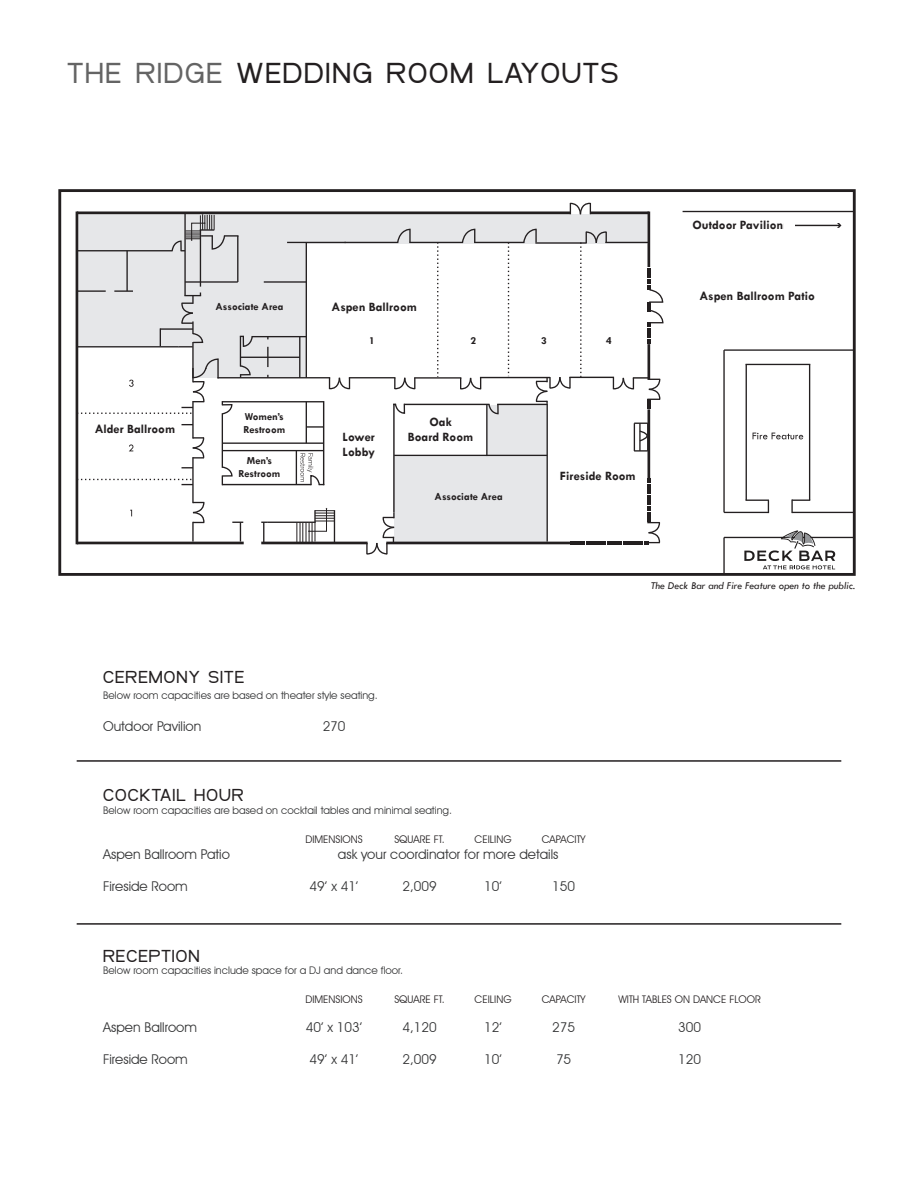
<style>
.page{position:relative;width:918px;height:1188px;background:#fff}
.page>*{position:absolute;margin:0;border:0;box-sizing:border-box;transform-origin:0 0}
.t1{font:500 30px "SF Arborcrest";letter-spacing:.06em;color:#231f20}
.t2{font:500 18px "SF Arborcrest";letter-spacing:.06em;color:#231f20}
.t3{font:13.5px "Avant Garde IT Cby BT";color:#333435}
.t4{font:700 12.9px/15.5px "Tw Cen";color:#231f20;text-align:center}
.t5{font:700 10.8px/12.9px "Tw Cen";color:#231f20}
.t6{font:italic 10.8px "Tw Cen";color:#231f20}
.t7{font:10.5px "Avant Garde IT Cby BT";color:#333435}
.t8{font:10.5px "Avant Garde IT Cby BT";color:#231f20}
.s1{color:#646464}
</style>
<div class="page">
<div style="left:394px;top:456px;width:153px;height:85px;background:#e6e7e9"></div>
<div style="left:487px;top:405px;width:60px;height:50px;background:#e6e7e9"></div>
<div style="left:306px;top:214px;width:341px;height:29px;background:#e6e7e9"></div>
<div style="left:77px;top:213px;width:116px;height:133px;background:#e6e7e9"></div>
<div style="left:193px;top:214px;width:114px;height:164px;background:#e6e7e9"></div>
<hr style="left:77px;top:211px;width:493px;height:3px;background:#231f20">
<hr style="left:76px;top:212px;width:2px;height:332px;background:#231f20">
<hr style="left:261px;top:542px;width:107px;height:2px;background:#231f20">
<hr style="left:386px;top:542px;width:184px;height:2px;background:#231f20">
<hr style="left:647px;top:409px;width:3px;height:70px;background:#231f20">
<hr style="left:647px;top:212px;width:3px;height:55px;background:#231f20">
<hr style="left:591px;top:211px;width:58px;height:3px;background:#231f20">
<hr style="left:218px;top:377px;width:112px;height:1px;background:#231f20">
<hr style="left:306px;top:243px;width:1px;height:135px;background:#231f20">
<hr style="left:222px;top:401px;width:102px;height:1px;background:#231f20">
<hr style="left:222px;top:484px;width:89px;height:1px;background:#231f20">
<hr style="left:222px;top:442px;width:102px;height:2px;background:#231f20">
<hr style="left:222px;top:450px;width:102px;height:1px;background:#231f20">
<hr style="left:296px;top:451px;width:1px;height:34px;background:#231f20">
<hr style="left:306px;top:402px;width:1px;height:41px;background:#231f20">
<svg style="left:307px;top:426px;width:16px;height:2px"></svg>
<svg style="left:328px;top:377px;width:23px;height:13px"></svg>
<hr style="left:349px;top:377px;width:46px;height:1px;background:#231f20">
<svg style="left:393px;top:377px;width:23px;height:13px"></svg>
<hr style="left:414px;top:377px;width:47px;height:2px;background:#231f20">
<svg style="left:459px;top:377px;width:23px;height:13px"></svg>
<hr style="left:547px;top:404px;width:1px;height:138px;background:#231f20">
<hr style="left:486px;top:404px;width:2px;height:52px;background:#231f20">
<hr style="left:394px;top:455px;width:153px;height:1px;background:#231f20">
<svg style="left:570px;top:478px;width:91px;height:67px"></svg>
<svg style="left:634px;top:423px;width:17px;height:29px"></svg>
<svg style="left:396px;top:228px;width:15px;height:16px"></svg>
<svg style="left:461px;top:228px;width:15px;height:16px"></svg>
<svg style="left:522px;top:228px;width:15px;height:16px"></svg>
<svg style="left:569px;top:202px;width:23px;height:13px"></svg>
<hr style="left:535px;top:242px;width:52px;height:2px;background:#231f20">
<hr style="left:474px;top:242px;width:50px;height:1px;background:#231f20">
<hr style="left:409px;top:242px;width:54px;height:1px;background:#231f20">
<hr style="left:345px;top:242px;width:53px;height:1px;background:#231f20">
<hr style="left:287px;top:242px;width:59px;height:1px;background:#231f20">
<hr style="left:264px;top:281px;width:42px;height:2px;background:#231f20">
<hr style="left:252px;top:336px;width:54px;height:1px;background:#231f20">
<hr style="left:299px;top:337px;width:1px;height:41px;background:#231f20">
<hr style="left:240px;top:357px;width:60px;height:1px;background:#231f20">
<hr style="left:480px;top:377px;width:70px;height:1px;background:#231f20">
<hr style="left:404px;top:404px;width:85px;height:1px;background:#231f20">
<svg style="left:261px;top:522px;width:7px;height:21px"></svg>
<hr style="left:184px;top:213px;width:2px;height:83px;background:#231f20">
<hr style="left:77px;top:250px;width:96px;height:1px;background:#231f20">
<hr style="left:126px;top:251px;width:2px;height:40px;background:#231f20">
<hr style="left:185px;top:281px;width:53px;height:2px;background:#231f20">
<hr style="left:237px;top:236px;width:1px;height:46px;background:#231f20">
<hr style="left:200px;top:230px;width:1px;height:57px;background:#231f20">
<hr style="left:267px;top:347px;width:2px;height:20px;background:#231f20">
<hr style="left:323px;top:401px;width:1px;height:84px;background:#231f20">
<hr style="left:334px;top:510px;width:1px;height:32px;background:#231f20">
<hr style="left:268px;top:522px;width:48px;height:1px;background:#231f20">
<svg style="left:297px;top:508px;width:37px;height:34px"></svg>
<svg style="left:437px;top:243px;width:1px;height:134px"></svg>
<svg style="left:508px;top:243px;width:1px;height:133px"></svg>
<svg style="left:580px;top:231px;width:84px;height:178px"></svg>
<svg style="left:171px;top:214px;width:68px;height:38px"></svg>
<svg style="left:535px;top:376px;width:36px;height:28px"></svg>
<svg style="left:77px;top:290px;width:177px;height:255px"></svg>
<hr style="left:683px;top:211px;width:171px;height:1px;background:#231f20">
<hr style="left:724px;top:349px;width:130px;height:2px;background:#231f20">
<hr style="left:723px;top:350px;width:2px;height:162px;background:#231f20">
<hr style="left:724px;top:512px;width:44px;height:1px;background:#231f20">
<svg style="left:746px;top:500px;width:23px;height:13px"></svg>
<hr style="left:746px;top:364px;width:1px;height:136px;background:#231f20">
<hr style="left:746px;top:364px;width:64px;height:1px;background:#231f20">
<hr style="left:809px;top:364px;width:1px;height:136px;background:#231f20">
<svg style="left:791px;top:499px;width:19px;height:14px"></svg>
<hr style="left:792px;top:512px;width:62px;height:1px;background:#231f20">
<hr style="left:724px;top:537px;width:130px;height:1px;background:#231f20">
<hr style="left:723px;top:537px;width:2px;height:37px;background:#231f20">
<div style="left:58px;top:189px;width:798px;height:387px;border:3px solid #231f20"></div>
<svg style="left:753px;top:433px;width:50px;height:6px"></svg>
<svg style="left:487px;top:403px;width:12px;height:173px"></svg>
<hr style="left:497px;top:404px;width:51px;height:1px;background:#231f20">
<svg style="left:300px;top:453px;width:24px;height:33px"></svg>
<hr style="left:569px;top:377px;width:45px;height:1px;background:#231f20">
<svg style="left:366px;top:403px;width:40px;height:173px"></svg>
<hr style="left:787px;top:225px;width:53px;height:1px;background:#231f20">
<svg style="left:837px;top:223px;width:4px;height:5px"></svg>
<div style="left:784px;top:220px;width:11px;height:11px;background:#fff"></div>
<svg style="left:744px;top:530px;width:91px;height:39px"></svg>
<hr style="left:77px;top:760px;width:764px;height:2px;background:#231f20">
<hr style="left:77px;top:923px;width:764px;height:2px;background:#231f20">
<p class="t1" style="left:68px;top:56px;width:552px"><span class="s1">THE RIDGE</span> WEDDING ROOM LAYOUTS</p>
<p class="t5" style="left:215px;top:300px;width:70px">Associate Area</p>
<p class="t4" style="left:95px;top:421px;width:82px">Alder Ballroom</p>
<p class="t5" style="left:243px;top:410px;width:43px">Women’s<br>Restroom</p>
<p class="t5" style="left:239px;top:454px;width:43px;text-align:center">Men’s<br>Restroom</p>
<p class="t4" style="left:332px;top:299px;width:87px">Aspen Ballroom</p>
<p class="t5" style="left:369px;top:334px;width:7px">1</p>
<p class="t5" style="left:471px;top:334px;width:7px">2</p>
<p class="t5" style="left:541px;top:334px;width:7px">3</p>
<p class="t5" style="left:606px;top:334px;width:7px">4</p>
<p class="t4" style="left:343px;top:428px;width:34px;text-align:left">Lower<br>Lobby</p>
<p class="t4" style="left:408px;top:414px;width:67px">Oak<br>Board Room</p>
<p class="t5" style="left:435px;top:490px;width:70px">Associate Area</p>
<p class="t4" style="left:560px;top:468px;width:77px">Fireside Room</p>
<p class="t4" style="left:692px;top:217px;width:99px">Outdoor Pavilionn</p>
<p class="t4" style="left:699px;top:288px;width:117px">Aspen Ballroom Patio</p>
<p class="t2" style="left:103px;top:667px;width:143px">CEREMONY SITE</p>
<p class="t7" style="left:103px;top:689px;width:276px">Below room capacities are based on theater style seating.</p>
<p class="t3" style="left:103px;top:718px;width:100px">Outdoor Pavilion</p>
<p class="t3" style="left:323px;top:718px;width:24px">270</p>
<p class="t2" style="left:103px;top:785px;width:142px">COCKTAIL HOUR</p>
<p class="t7" style="left:103px;top:804px;width:350px">Below room capacities are based on cocktail tables and minimal seating.</p>
<p class="t8" style="left:306px;top:833px;width:59px">DIMENSIONS</p>
<p class="t8" style="left:394px;top:833px;width:52px">SQUARE FT.</p>
<p class="t8" style="left:475px;top:833px;width:38px">CEILING</p>
<p class="t8" style="left:542px;top:833px;width:45px">CAPACITY</p>
<p class="t3" style="left:103px;top:846px;width:128px">Aspen Ballroom Patio</p>
<p class="t3" style="left:338px;top:846px;width:222px">ask your coordinator for more details</p>
<p class="t3" style="left:103px;top:878px;width:86px">Fireside Room</p>
<p class="t3" style="left:310px;top:878px;width:50px">49’ x 41’</p>
<p class="t3" style="left:402px;top:878px;width:36px">2,009</p>
<p class="t3" style="left:484px;top:878px;width:19px">10’</p>
<p class="t3" style="left:552px;top:878px;width:24px">150</p>
<p class="t6" style="left:651px;top:579px;width:206px">The Deck Bar and Fire Feature open to the public.</p>
<p class="t2" style="left:103px;top:946px;width:98px">RECEPTION</p>
<p class="t7" style="left:103px;top:964px;width:302px">Below room capacities include space for a DJ and dance floor.</p>
<p class="t8" style="left:306px;top:993px;width:59px">DIMENSIONS</p>
<p class="t8" style="left:394px;top:993px;width:52px">SQUARE FT.</p>
<p class="t8" style="left:475px;top:993px;width:38px">CEILING</p>
<p class="t8" style="left:542px;top:993px;width:45px">CAPACITY</p>
<p class="t8" style="left:618px;top:993px;width:144px">WITH TABLES ON DANCE FLOOR</p>
<p class="t3" style="left:103px;top:1019px;width:95px">Aspen Ballroom</p>
<p class="t3" style="left:306px;top:1019px;width:58px">40’ x 103’</p>
<p class="t3" style="left:402px;top:1019px;width:36px">4,120</p>
<p class="t3" style="left:484px;top:1019px;width:19px">12’</p>
<p class="t3" style="left:552px;top:1019px;width:24px">275</p>
<p class="t3" style="left:678px;top:1019px;width:24px">300</p>
<p class="t3" style="left:103px;top:1051px;width:86px">Fireside Room</p>
<p class="t3" style="left:310px;top:1051px;width:50px">49’ x 41’</p>
<p class="t3" style="left:402px;top:1051px;width:36px">2,009</p>
<p class="t3" style="left:484px;top:1051px;width:19px">10’</p>
<p class="t3" style="left:556px;top:1051px;width:17px">75</p>
<p class="t3" style="left:678px;top:1051px;width:24px">120</p>
</div>
